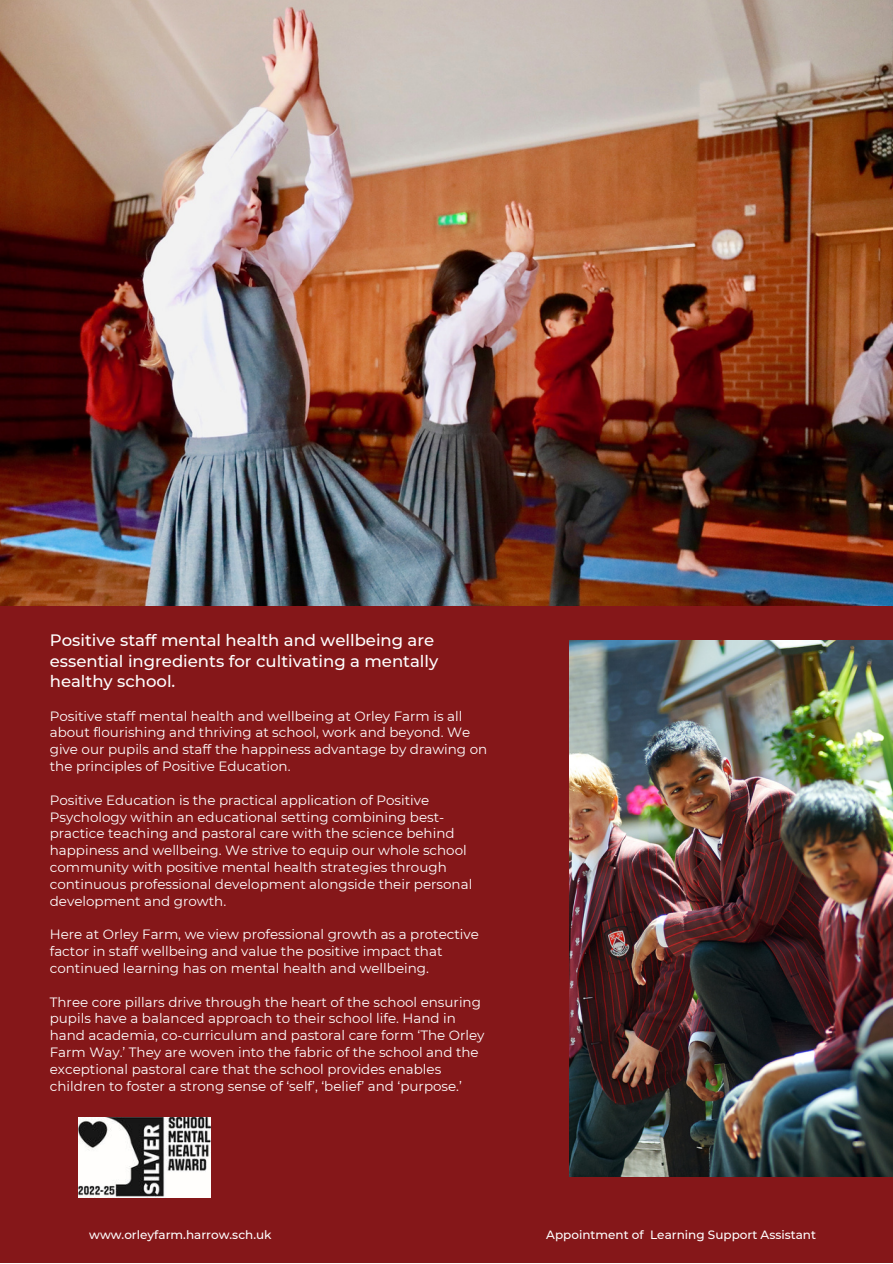
<style>
.page{position:relative;width:893px;height:1264px;background:#fff}
.page>*{position:absolute;margin:0;border:0;box-sizing:border-box;transform-origin:0 0}
.t1{font:500 16.5px/20.2px "Montserrat";color:#fff}
.t2{font:13.5px/16.8px "Montserrat";color:#fff}
.t3{font:500 12px "Montserrat";color:#fff}
</style>
<div class="page">
<div style="left:0;top:0;width:892px;height:1262px;background:#851719"></div>
<img style="left:0;top:0;width:892px;height:605px">
<img style="left:569px;top:640px;width:323px;height:535px">
<img style="left:78px;top:1117px;width:133px;height:80px">
<p class="t1" style="left:50px;top:630px;width:390px">Positive staff mental health and wellbeing are essential ingredients for cultivating a mentally healthy school.</p>
<p class="t2" style="left:50px;top:707px;width:439px">Positive staff mental health and wellbeing at Orley Farm is all about flourishing and thriving at school, work and beyond. We give our pupils and staff the happiness advantage by drawing on the principles of Positive Education.</p>
<p class="t2" style="left:50px;top:791px;width:424px">Positive Education is the practical application of Positive Psychology within an educational setting combining best&shy;practice teaching and pastoral care with the science behind happiness and wellbeing. We strive to equip our whole school community with positive mental health strategies through continuous professional development alongside their personal development and growth.</p>
<p class="t2" style="left:50px;top:925px;width:430px">Here at Orley Farm, we view professional growth as a protective factor in staff wellbeing and value the positive impact that continued learning has on mental health and wellbeing.</p>
<p class="t2" style="left:50px;top:992px;width:436px">Three core pillars drive through the heart of the school ensuring pupils have a balanced approach to their school life. Hand in hand academia, co-curriculum and pastoral care form ‘The Orley Farm Way.’ They are woven into the fabric of the school and the exceptional pastoral care that the school provides enables children to foster a strong sense of ‘self’, ‘belief’ and ‘purpose.’</p>
<p class="t3" style="left:89px;top:1226px;width:184px">www.orleyfarm.harrow.sch.uk</p>
<p class="t3" style="left:546px;top:1226px;width:271px">Appointment of Learning Support Assistant</p>
</div>
